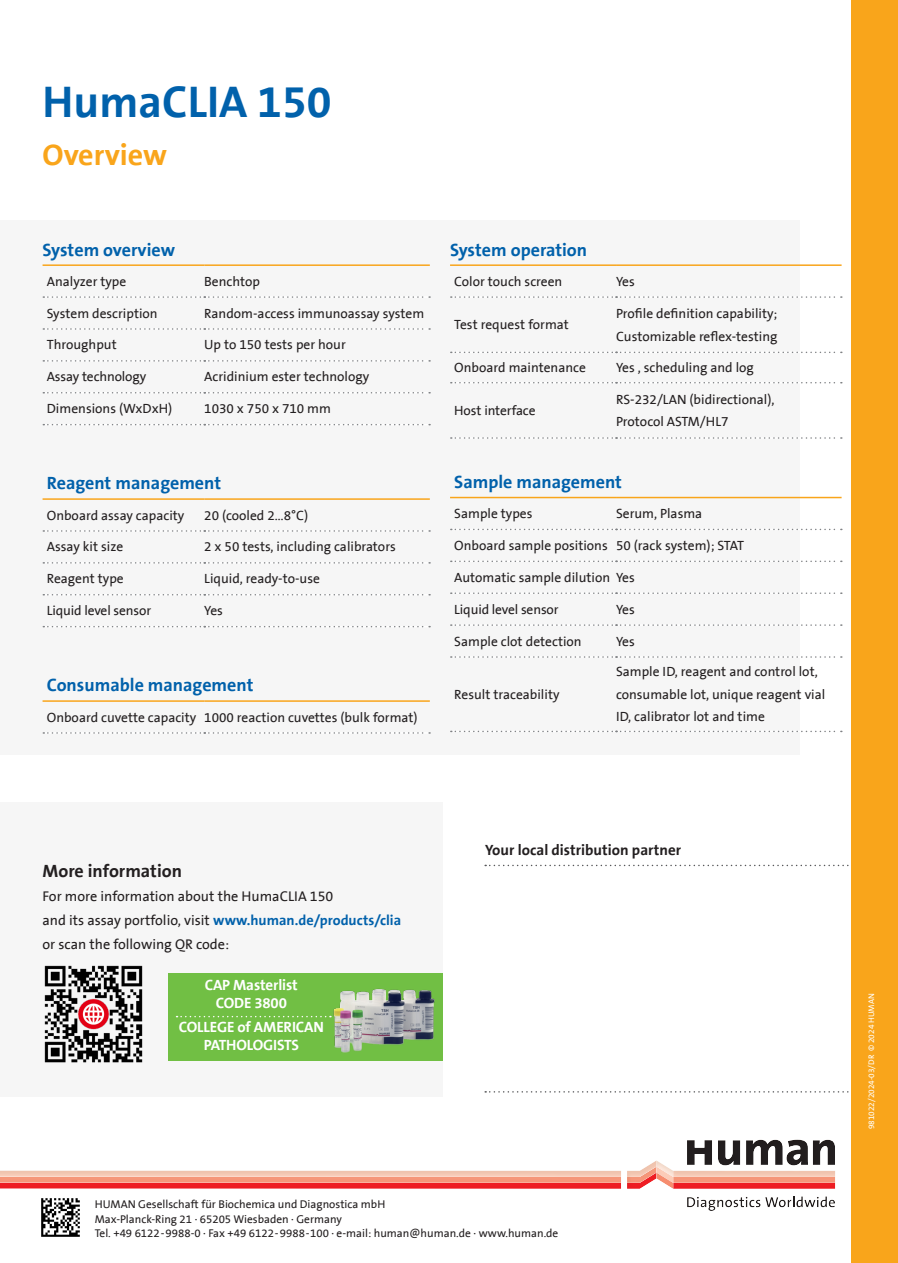
<style>
.page{position:relative;width:898px;height:1263px;background:#fff}
.page>*{position:absolute;margin:0;border:0;box-sizing:border-box;transform-origin:0 0}
.t1{font:700 45px "The Sans B7";color:#0161ab}
.t2{font:700 30px "The Sans B7";color:#f9a51b}
.Human_Katalog___Tabelle_Kopf{font:700 18px "The Sans B7";color:#0161ab}
.t3{font:700 18px "The Sans B7";color:#231f20}
.Spezifikationstabelle{font:700 15px/18px "The Sans B7";letter-spacing:-.01em;color:#fff;text-align:center}
.t4{font:700 15px "The Sans B7";color:#231f20}
.t5{font:14.25px "The Sans B5 Plain";color:#231f20}
.Human_Katalog___Tabelle_Kopf-2{font:13.5px/22.5px "The Sans B5 Plain";color:#231f20}
.t6{font:11.4px "The Sans B5 Plain";color:#231f20}
.t7{font:8.25px "The Sans B5 Plain";color:#fff}
.s1{font-family:"The Sans B7";font-weight:700;color:#0161ab}
</style>
<div class="page">
<div style="left:0;top:802px;width:442px;height:294px;background:#f6f6f6"></div>
<svg style="left:485px;top:1091px;width:364px;height:1px"></svg>
<svg style="left:485px;top:865px;width:364px;height:1px"></svg>
<div style="left:0;top:220px;width:799px;height:535px;background:#f6f6f6"></div>
<hr style="left:43px;top:498px;width:161px;height:2px;background:#f9a51b">
<hr style="left:204px;top:498px;width:225px;height:2px;background:#f9a51b">
<hr style="left:43px;top:700px;width:161px;height:2px;background:#f9a51b">
<hr style="left:204px;top:700px;width:225px;height:2px;background:#f9a51b">
<svg style="left:43px;top:296px;width:387px;height:2px"></svg>
<svg style="left:43px;top:328px;width:387px;height:2px"></svg>
<svg style="left:43px;top:360px;width:387px;height:2px"></svg>
<svg style="left:43px;top:392px;width:387px;height:1px"></svg>
<svg style="left:43px;top:424px;width:387px;height:1px"></svg>
<svg style="left:43px;top:530px;width:387px;height:2px"></svg>
<svg style="left:43px;top:562px;width:387px;height:2px"></svg>
<svg style="left:43px;top:594px;width:387px;height:1px"></svg>
<svg style="left:43px;top:626px;width:387px;height:1px"></svg>
<hr style="left:43px;top:264px;width:161px;height:2px;background:#f9a51b">
<hr style="left:204px;top:264px;width:225px;height:2px;background:#f9a51b">
<svg style="left:43px;top:732px;width:387px;height:2px"></svg>
<hr style="left:450px;top:264px;width:165px;height:2px;background:#f9a51b">
<hr style="left:615px;top:264px;width:226px;height:2px;background:#f9a51b">
<hr style="left:450px;top:497px;width:165px;height:1px;background:#f9a51b">
<hr style="left:615px;top:497px;width:226px;height:1px;background:#f9a51b">
<svg style="left:450px;top:529px;width:391px;height:1px"></svg>
<svg style="left:450px;top:561px;width:391px;height:1px"></svg>
<svg style="left:450px;top:592px;width:391px;height:2px"></svg>
<svg style="left:450px;top:624px;width:391px;height:2px"></svg>
<svg style="left:450px;top:656px;width:391px;height:2px"></svg>
<svg style="left:450px;top:731px;width:391px;height:1px"></svg>
<svg style="left:450px;top:296px;width:391px;height:2px"></svg>
<svg style="left:450px;top:352px;width:391px;height:1px"></svg>
<svg style="left:450px;top:382px;width:391px;height:1px"></svg>
<svg style="left:450px;top:437px;width:391px;height:2px"></svg>
<img style="left:41px;top:1211px;width:39px;height:26px">
<div style="left:0;top:1139px;width:836px;height:72px;background:#e6dccf;opacity:.5"></div>
<div style="left:850px;top:0;width:47px;height:1263px;background:#f9a51b"></div>
<img style="left:44px;top:965px;width:99px;height:98px">
<div style="left:168px;top:973px;width:274px;height:88px;background:#71bf44"></div>
<img style="left:325px;top:985px;width:118px;height:76px">
<svg style="left:176px;top:1016px;width:155px;height:1px"></svg>
<p class="t1" style="left:43px;top:78px;width:290px">HumaCLIA 150</p>
<p class="t2" style="left:43px;top:139px;width:126px">Overview</p>
<p class="Human_Katalog___Tabelle_Kopf" style="left:43px;top:241px;width:134px">System overview</p>
<p class="Human_Katalog___Tabelle_Kopf-2" style="left:47px;top:270px;width:81px">Analyzer type</p>
<p class="Human_Katalog___Tabelle_Kopf-2" style="left:204px;top:270px;width:57px">Benchtop</p>
<p class="Human_Katalog___Tabelle_Kopf-2" style="left:47px;top:302px;width:112px">System description</p>
<p class="Human_Katalog___Tabelle_Kopf-2" style="left:204px;top:302px;width:221px">Random-access immunoassay system</p>
<p class="Human_Katalog___Tabelle_Kopf-2" style="left:47px;top:334px;width:71px">Throughput</p>
<p class="Human_Katalog___Tabelle_Kopf-2" style="left:204px;top:334px;width:143px">Up to 150 tests per hour</p>
<p class="Human_Katalog___Tabelle_Kopf-2" style="left:47px;top:366px;width:101px">Assay technology</p>
<p class="Human_Katalog___Tabelle_Kopf-2" style="left:204px;top:366px;width:167px">Acridinium ester technology</p>
<p class="Human_Katalog___Tabelle_Kopf-2" style="left:47px;top:398px;width:127px">Dimensions (WxDxH)</p>
<p class="Human_Katalog___Tabelle_Kopf-2" style="left:204px;top:398px;width:128px">1030 x 750 x 710 mm</p>
<p class="Human_Katalog___Tabelle_Kopf" style="left:47px;top:474px;width:176px">Reagent management</p>
<p class="Human_Katalog___Tabelle_Kopf-2" style="left:47px;top:504px;width:139px">Onboard assay capacity</p>
<p class="Human_Katalog___Tabelle_Kopf-2" style="left:204px;top:504px;width:105px">20 (cooled 2…8°C)</p>
<p class="Human_Katalog___Tabelle_Kopf-2" style="left:47px;top:536px;width:78px">Assay kit size</p>
<p class="Human_Katalog___Tabelle_Kopf-2" style="left:204px;top:536px;width:193px">2 x 50 tests, including calibrators</p>
<p class="Human_Katalog___Tabelle_Kopf-2" style="left:47px;top:568px;width:78px">Reagent type</p>
<p class="Human_Katalog___Tabelle_Kopf-2" style="left:204px;top:568px;width:117px">Liquid, ready-to-use</p>
<p class="Human_Katalog___Tabelle_Kopf-2" style="left:47px;top:600px;width:106px">Liquid level sensor</p>
<p class="Human_Katalog___Tabelle_Kopf-2" style="left:204px;top:600px;width:20px">Yes</p>
<p class="Human_Katalog___Tabelle_Kopf" style="left:47px;top:676px;width:208px">Consumable management</p>
<p class="Human_Katalog___Tabelle_Kopf-2" style="left:47px;top:706px;width:151px">Onboard cuvette capacity</p>
<p class="Human_Katalog___Tabelle_Kopf-2" style="left:204px;top:706px;width:215px">1000 reaction cuvettes (bulk format)</p>
<p class="Human_Katalog___Tabelle_Kopf" style="left:450px;top:241px;width:138px">System operation</p>
<p class="Human_Katalog___Tabelle_Kopf-2" style="left:454px;top:270px;width:109px">Color touch screen</p>
<p class="Human_Katalog___Tabelle_Kopf-2" style="left:615px;top:270px;width:20px">Yes</p>
<p class="Human_Katalog___Tabelle_Kopf-2" style="left:454px;top:314px;width:116px">Test request format</p>
<p class="Human_Katalog___Tabelle_Kopf-2" style="left:615px;top:303px;width:163px">Profile definition capability;<br>Customizable reflex-testing</p>
<p class="Human_Katalog___Tabelle_Kopf-2" style="left:454px;top:357px;width:133px">Onboard maintenance</p>
<p class="Human_Katalog___Tabelle_Kopf-2" style="left:615px;top:357px;width:139px">Yes , scheduling and log</p>
<p class="Human_Katalog___Tabelle_Kopf-2" style="left:454px;top:400px;width:83px">Host interface</p>
<p class="Human_Katalog___Tabelle_Kopf-2" style="left:615px;top:388px;width:160px">RS-232/LAN (bidirectional),</p>
<p class="Human_Katalog___Tabelle_Kopf-2" style="left:615px;top:411px;width:114px">Protocol ASTM/HL7</p>
<p class="Human_Katalog___Tabelle_Kopf" style="left:454px;top:472px;width:169px">Sample management</p>
<p class="Human_Katalog___Tabelle_Kopf-2" style="left:454px;top:503px;width:80px">Sample types</p>
<p class="Human_Katalog___Tabelle_Kopf-2" style="left:615px;top:503px;width:88px">Serum, Plasma</p>
<p class="Human_Katalog___Tabelle_Kopf-2" style="left:454px;top:535px;width:155px">Onboard sample positions</p>
<p class="Human_Katalog___Tabelle_Kopf-2" style="left:615px;top:535px;width:129px">50 (rack system); STAT</p>
<p class="Human_Katalog___Tabelle_Kopf-2" style="left:454px;top:566px;width:182px">Automatic sample dilution Yes</p>
<p class="Human_Katalog___Tabelle_Kopf-2" style="left:454px;top:598px;width:106px">Liquid level sensor</p>
<p class="Human_Katalog___Tabelle_Kopf-2" style="left:615px;top:598px;width:20px">Yes</p>
<p class="Human_Katalog___Tabelle_Kopf-2" style="left:454px;top:630px;width:129px">Sample clot detection</p>
<p class="Human_Katalog___Tabelle_Kopf-2" style="left:615px;top:630px;width:20px">Yes</p>
<p class="Human_Katalog___Tabelle_Kopf-2" style="left:454px;top:683px;width:107px">Result traceability</p>
<p class="Human_Katalog___Tabelle_Kopf-2" style="left:615px;top:661px;width:211px">Sample ID, reagent and control lot, consumable lot, unique reagent vial<br>ID, calibrator lot and time</p>
<p class="t3" style="left:43px;top:861px;width:141px">More information</p>
<p class="t5" style="left:43px;top:888px;width:292px">For more information about the HumaCLIA 150</p>
<p class="t5" style="left:43px;top:912px;width:360px">and its assay portfolio, visit <span class="s1">www.human.de/products/clia</span></p>
<p class="t5" style="left:43px;top:936px;width:188px">or scan the following QR code:</p>
<p class="Spezifikationstabelle" style="left:205px;top:977px;width:94px">CAP Masterlist<br>CODE 3800</p>
<p class="Spezifikationstabelle" style="left:179px;top:1019px;width:146px">COLLEGE of AMERICAN<br>PATHOLOGISTS</p>
<p class="t4" style="left:485px;top:842px;width:197px">Your local distribution partner</p>
<p class="t6" style="left:95px;top:1198px;width:292px">HUMAN Gesellschaft für Biochemica und Diagnostica mbH</p>
<p class="t6" style="left:95px;top:1213px;width:249px">Max-Planck-Ring 21 · 65205 Wiesbaden · Germany</p>
<p class="t6" style="left:95px;top:1227px;width:465px">Tel. +49 6122-9988-0 · Fax +49 6122-9988-100 · e-mail: human@human.de · www.human.de</p>
<p class="t7" style="left:866px;top:1129px;width:137px;rotate:-90deg">981022/2024-03/DR © 2024 HUMAN</p>
</div>
